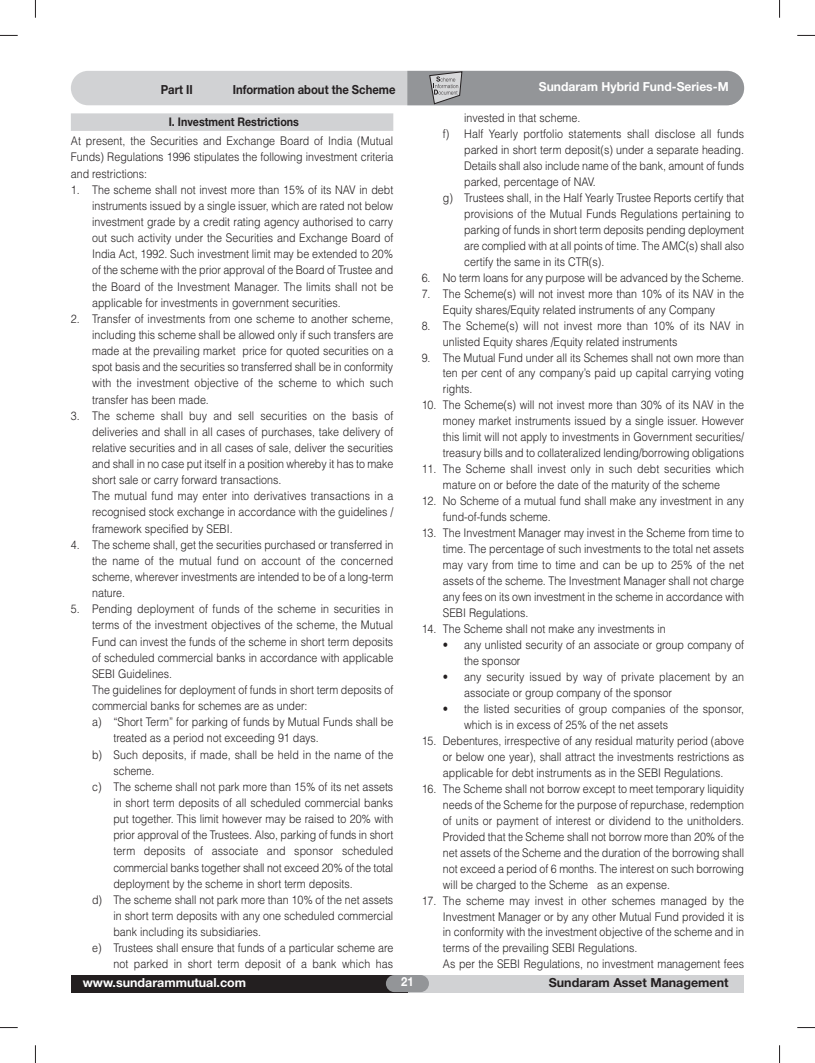
<style>
.page{position:relative;width:815px;height:1063px;background:#fff}
.page>*{position:absolute;margin:0;border:0;box-sizing:border-box;transform-origin:0 0}
.t1{font:700 12.5px "Helvetica Neue";color:#fff}
.t2{font:700 12.5px "Helvetica Neue";color:#231f20;scale:.9 1}
.t3{font:700 12.5px "Helvetica Neue";color:#231f20}
.t4{font:700 12.5px "Helvetica Neue";color:#fff;scale:.9 1}
.t5{font:300 11.88px/16px "Helvetica";color:#231f20;text-align:justify;scale:.9 1}
.t6{font:700 11.88px "Helvetica Neue";color:#231f20;scale:.9 1}
</style>
<div class="page">
<div style="left:71px;top:113px;width:322px;height:18px;background:#d1d2d4"></div>
<svg style="left:35px;top:0;width:1px;height:18px"></svg>
<svg style="left:0;top:35px;width:18px;height:1px"></svg>
<svg style="left:0;top:1027px;width:18px;height:1px"></svg>
<svg style="left:797px;top:35px;width:18px;height:1px"></svg>
<svg style="left:797px;top:1027px;width:18px;height:1px"></svg>
<svg style="left:779px;top:0;width:1px;height:18px"></svg>
<svg style="left:35px;top:1045px;width:1px;height:18px"></svg>
<svg style="left:779px;top:1045px;width:1px;height:18px"></svg>
<div style="left:407px;top:975px;width:337px;height:17px;background:#d1d2d4"></div>
<div style="left:71px;top:975px;width:336px;height:17px;background:#231f20"></div>
<div style="left:386px;top:975px;width:43px;height:17px;background:#939598;border-radius:9px"></div>
<div style="left:71px;top:71px;width:673px;height:34px;background:#d1d2d4;border-radius:17px"></div>
<svg style="left:407px;top:71px;width:337px;height:34px;background:#95979a"></svg>
<p class="t2" style="left:161px;top:85px;width:37px">Part II</p>
<p class="t2" style="left:233px;top:85px;width:182px">Information about the Scheme</p>
<p class="t1" style="left:539px;top:82px;width:191px">Sundaram Hybrid Fund-Series-M</p>
<p class="t6" style="left:169px;top:117px;width:146px">I. Investment Restrictions</p>
<p class="t5" style="left:71px;top:133px;width:360px">At present, the Securities and Exchange Board of India (Mutual Funds) Regulations 1996 stipulates the following investment criteria and restrictions:</p>
<p class="t5" style="left:92px;top:182px;width:336px;text-indent:-21px">1. The scheme shall not invest more than 15% of its NAV in debt instruments issued by a single issuer, which are rated not below investment grade by a credit rating agency authorised to carry out such activity under the Securities and Exchange Board of India Act, 1992. Such investment limit may be extended to 20% of the scheme with the prior approval of the Board of Trustee and the Board of the Investment Manager. The limits shall not be applicable for investments in government securities.</p>
<p class="t5" style="left:92px;top:311px;width:336px;text-indent:-21px">2. Transfer of investments from one scheme to another scheme, including this scheme shall be allowed only if such transfers are made at the prevailing market price for quoted securities on a spot basis and the securities so transferred shall be in conformity with the investment objective of the scheme to which such transfer has been made.</p>
<p class="t5" style="left:92px;top:407px;width:336px;text-align:left;text-indent:-21px">3. The scheme shall buy and sell securities on the basis of deliveries and shall in all cases of purchases, take delivery of relative securities and in all cases of sale, deliver the securities and shall in no case put itself in a position whereby it has to make short sale or carry forward transactions.<br>The mutual fund may enter into derivatives transactions in a recognised stock exchange in accordance with the guidelines / framework specified by SEBI.</p>
<p class="t5" style="left:92px;top:537px;width:336px;text-indent:-21px">4. The scheme shall, get the securities purchased or transferred in the name of the mutual fund on account of the concerned scheme, wherever investments are intended to be of a long-term nature.</p>
<p class="t5" style="left:71px;top:601px;width:360px">5. Pending deployment of funds of the scheme in securities in</p>
<p class="t5" style="left:92px;top:617px;width:336px">terms of the investment objectives of the scheme, the Mutual</p>
<p class="t5" style="left:92px;top:634px;width:336px">Fund can invest the funds of the scheme in short term deposits</p>
<p class="t5" style="left:92px;top:650px;width:336px">of scheduled commercial banks in accordance with applicable</p>
<p class="t5" style="left:92px;top:666px;width:90px">SEBI Guidelines.</p>
<p class="t5" style="left:92px;top:682px;width:336px">The guidelines for deployment of funds in short term deposits of</p>
<p class="t5" style="left:92px;top:698px;width:241px">commercial banks for schemes are as under:</p>
<p class="t5" style="left:92px;top:714px;width:336px">a) “Short Term” for parking of funds by Mutual Funds shall be</p>
<p class="t5" style="left:113px;top:730px;width:230px">treated as a period not exceeding 91 days.</p>
<p class="t5" style="left:92px;top:747px;width:336px">b) Such deposits, if made, shall be held in the name of the</p>
<p class="t5" style="left:113px;top:763px;width:47px">scheme.</p>
<p class="t5" style="left:92px;top:779px;width:336px">c) The scheme shall not park more than 15% of its net assets</p>
<p class="t5" style="left:113px;top:795px;width:313px">in short term deposits of all scheduled commercial banks</p>
<p class="t5" style="left:113px;top:811px;width:313px">put together. This limit however may be raised to 20% with</p>
<p class="t5" style="left:113px;top:827px;width:313px">prior approval of the Trustees. Also, parking of funds in short</p>
<p class="t5" style="left:113px;top:843px;width:313px">term deposits of associate and sponsor scheduled</p>
<p class="t5" style="left:113px;top:859px;width:313px">commercial banks together shall not exceed 20% of the total</p>
<p class="t5" style="left:113px;top:876px;width:267px">deployment by the scheme in short term deposits.</p>
<p class="t5" style="left:92px;top:892px;width:336px">d) The scheme shall not park more than 10% of the net assets</p>
<p class="t5" style="left:113px;top:908px;width:313px">in short term deposits with any one scheduled commercial</p>
<p class="t5" style="left:113px;top:924px;width:166px">bank including its subsidiaries.</p>
<p class="t5" style="left:92px;top:940px;width:336px">e) Trustees shall ensure that funds of a particular scheme are</p>
<p class="t5" style="left:113px;top:956px;width:313px">not parked in short term deposit of a bank which has</p>
<p class="t5" style="left:464px;top:110px;width:131px">invested in that scheme.</p>
<p class="t5" style="left:443px;top:126px;width:336px">f) Half Yearly portfolio statements shall disclose all funds</p>
<p class="t5" style="left:464px;top:142px;width:313px">parked in short term deposit(s) under a separate heading.</p>
<p class="t5" style="left:464px;top:158px;width:313px">Details shall also include name of the bank, amount of funds</p>
<p class="t5" style="left:464px;top:174px;width:148px">parked, percentage of NAV.</p>
<p class="t5" style="left:443px;top:190px;width:336px">g) Trustees shall, in the Half Yearly Trustee Reports certify that</p>
<p class="t5" style="left:464px;top:206px;width:313px">provisions of the Mutual Funds Regulations pertaining to</p>
<p class="t5" style="left:464px;top:222px;width:313px">parking of funds in short term deposits pending deployment</p>
<p class="t5" style="left:464px;top:238px;width:313px">are complied with at all points of time. The AMC(s) shall also</p>
<p class="t5" style="left:464px;top:254px;width:157px">certify the same in its CTR(s).</p>
<p class="t5" style="left:422px;top:270px;width:360px">6. No term loans for any purpose will be advanced by the Scheme.</p>
<p class="t5" style="left:443px;top:286px;width:336px;text-indent:-21px">7. The Scheme(s) will not invest more than 10% of its NAV in the<br>Equity shares/Equity related instruments of any Company</p>
<p class="t5" style="left:443px;top:317px;width:336px;text-indent:-21px">8. The Scheme(s) will not invest more than 10% of its NAV in unlisted Equity shares /Equity related instruments</p>
<p class="t5" style="left:443px;top:349px;width:336px;text-indent:-21px">9. The Mutual Fund under all its Schemes shall not own more than ten per cent of any company’s paid up capital carrying voting rights.</p>
<p class="t5" style="left:443px;top:397px;width:336px;text-indent:-21px">10. The Scheme(s) will not invest more than 30% of its NAV in the money market instruments issued by a single issuer. However this limit will not apply to investments in Government securities/ treasury bills and to collateralized lending/borrowing obligations</p>
<p class="t5" style="left:422px;top:461px;width:360px;text-align:center">11. The Scheme shall invest only in such debt securities which mature on or before the date of the maturity of the scheme</p>
<p class="t5" style="left:443px;top:493px;width:336px;text-indent:-21px">12. No Scheme of a mutual fund shall make any investment in any fund-of-funds scheme.</p>
<p class="t5" style="left:443px;top:525px;width:336px;text-indent:-21px">13. The Investment Manager may invest in the Scheme from time to time. The percentage of such investments to the total net assets may vary from time to time and can be up to 25% of the net assets of the scheme. The Investment Manager shall not charge any fees on its own investment in the scheme in accordance with SEBI Regulations.</p>
<p class="t5" style="left:422px;top:621px;width:273px">14. The Scheme shall not make any investments in</p>
<p class="t5" style="left:464px;top:637px;width:313px;text-indent:-21px">• any unlisted security of an associate or group company of the sponsor</p>
<p class="t5" style="left:464px;top:669px;width:313px;text-indent:-21px">• any security issued by way of private placement by an associate or group company of the sponsor</p>
<p class="t5" style="left:464px;top:701px;width:313px;text-indent:-21px">• the listed securities of group companies of the sponsor, which is in excess of 25% of the net assets</p>
<p class="t5" style="left:443px;top:733px;width:336px;text-indent:-21px">15. Debentures, irrespective of any residual maturity period (above or below one year), shall attract the investments restrictions as applicable for debt instruments as in the SEBI Regulations.</p>
<p class="t5" style="left:443px;top:781px;width:336px;text-indent:-21px">16. The Scheme shall not borrow except to meet temporary liquidity needs of the Scheme for the purpose of repurchase, redemption of units or payment of interest or dividend to the unitholders.<br>Provided that the Scheme shall not borrow more than 20% of the net assets of the Scheme and the duration of the borrowing shall not exceed a period of 6 months. The interest on such borrowing will be charged to the Scheme as an expense.</p>
<p class="t5" style="left:443px;top:892px;width:336px;text-align:left;text-indent:-21px">17. The scheme may invest in other schemes managed by the Investment Manager or by any other Mutual Fund provided it is in conformity with the investment objective of the scheme and in terms of the prevailing SEBI Regulations.<br>As per the SEBI Regulations, no investment management fees</p>
<p class="t1" style="left:83px;top:978px;width:165px">www.sundarammutual.com</p>
<p class="t4" style="left:401px;top:977px;width:15px">21</p>
<p class="t3" style="left:549px;top:978px;width:181px">Sundaram Asset Management</p>
</div>
